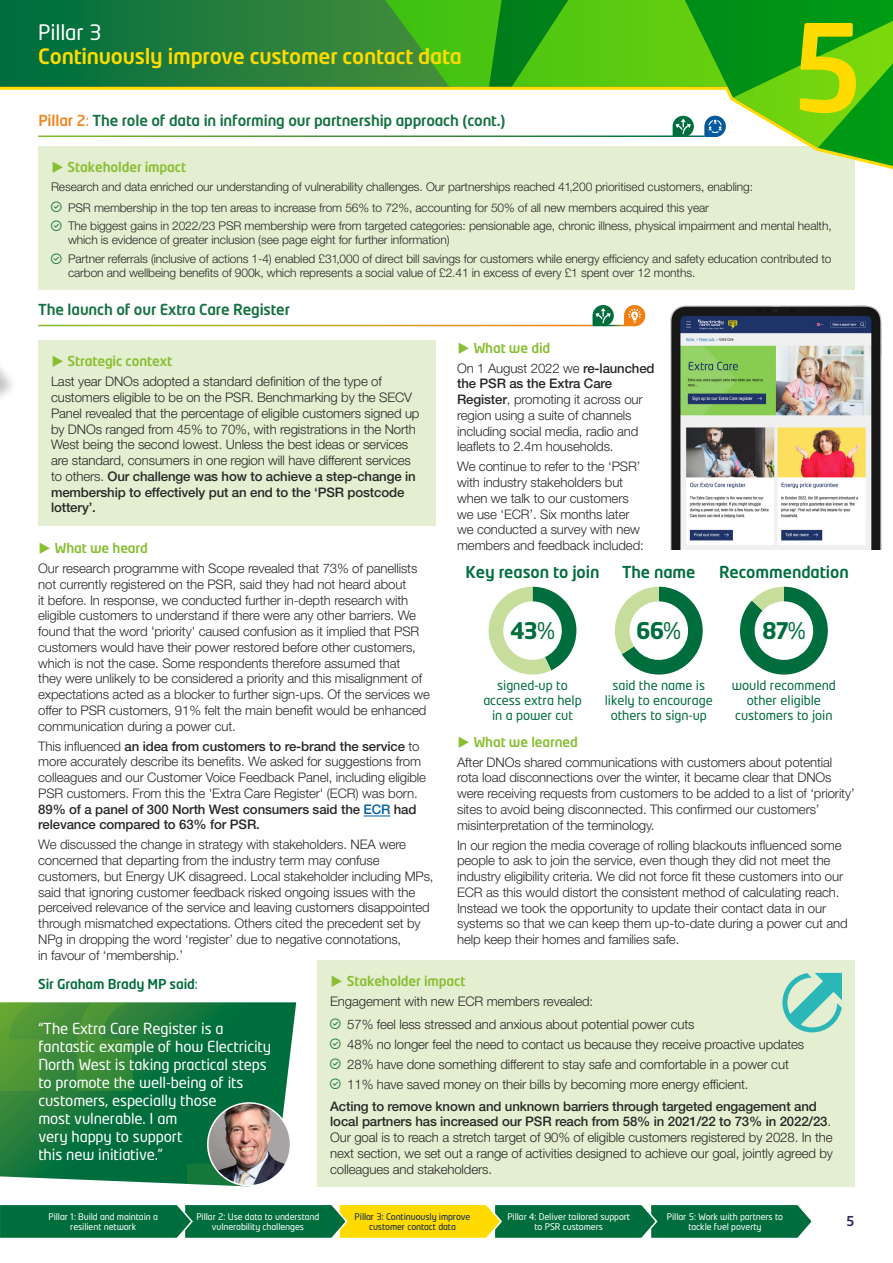
<style>
.page{position:relative;width:893px;height:1263px;background:#fff}
.page>*{position:absolute;margin:0;border:0;box-sizing:border-box;transform-origin:0 0}
.t1{font:500 120px "Neo Tech";color:#ffdb00}
.t2{font:700 22.65px "Neo Tech";color:#006d3d}
.t3{font:500 21px "Neo Tech";letter-spacing:-.01em;color:#ffdb00}
.t4{font:21px "Neo Tech";letter-spacing:-.01em;color:#fff}
.t5{font:500 16.2px "Neo Tech";letter-spacing:-.005em;color:#006d3d}
.t6{font:15px/18px "Neo Tech";letter-spacing:-.01em;color:#fff}
.t7{font:500 15px "Neo Tech";letter-spacing:-.01em;color:#157243}
.t8{font:500 13.5px "Neo Tech";letter-spacing:-.01em;color:#89be33}
.t9{font:500 13.5px "Neo Tech";letter-spacing:-.01em;color:#006d3d}
.t10{font:500 13.5px "Neo Tech";color:#29235c}
.t11{font:300 13.2px/15.8px "Helvetica Neue LT Std";letter-spacing:-.01em;color:#282827}
.t12{font:12.9px/15.5px "Neo Tech";letter-spacing:-.005em;color:#006d3d;text-align:center}
.t13{font:300 12px/14.2px "Helvetica Neue LT Std";letter-spacing:-.01em;color:#282827}
.t14{font:9px/10.5px "Neo Tech";letter-spacing:-.01em;color:#fff;text-align:center}
.t15{font:9px/10.5px "Neo Tech";letter-spacing:-.01em;color:#0b2559;text-align:center}
.s1{color:#f18622}
.s2{font-weight:400;color:#f18622}
.s3{font-family:"iconmonstr iconic font";font-weight:400;font-size:10.5px;color:#157243}
.s4{font-weight:500}
.s5{font-weight:500;color:#0060a5}
.s6{font-weight:400}
</style>
<div class="page">
<div style="left:38px;top:146px;width:817px;height:144px;background:#e4eed0"></div>
<img style="left:671px;top:306px;width:211px;height:243px">
<div style="left:38px;top:340px;width:398px;height:185px;background:#e4eed0"></div>
<div style="left:0;top:236px;width:18px;height:192px;background:#000;opacity:.24"></div>
<svg style="left:0;top:1205px;width:812px;height:33px;background:#388638"></svg>
<svg style="left:3px;top:0;width:890px;height:170px"></svg>
<svg style="left:0;top:0;width:3px;height:90px"></svg>
<hr style="left:38px;top:136px;width:642px;height:1px;background:#fff">
<svg style="left:350px;top:0;width:543px;height:166px"></svg>
<svg style="left:363px;top:816px;width:27px;height:1px"></svg>
<div style="left:317px;top:960px;width:538px;height:226px;background:#e4eed0"></div>
<svg style="left:488px;top:587px;width:88px;height:88px"></svg>
<svg style="left:740px;top:587px;width:88px;height:87px"></svg>
<svg style="left:614px;top:587px;width:89px;height:87px"></svg>
<svg style="left:0;top:1002px;width:296px;height:182px;background:#177947"></svg>
<svg style="left:0;top:1002px;width:133px;height:89px;background:#459038"></svg>
<svg style="left:187px;top:1163px;width:109px;height:23px"></svg>
<img style="left:208px;top:1103px;width:83px;height:83px;border-radius:41px">
<div style="left:207px;top:1102px;width:84px;height:84px;border:2px solid #fff;border-radius:50%"></div>
<svg style="left:782px;top:973px;width:60px;height:59px"></svg>
<div style="left:0;top:160px;width:8px;height:15px;background:#fff"></div>
<svg style="left:592px;top:305px;width:53px;height:21px"></svg>
<svg style="left:53px;top:162px;width:10px;height:8px"></svg>
<h3 class="t4" style="left:38px;top:22px;width:65px">Pillar 3</h3>
<h3 class="t3" style="left:38px;top:48px;width:425px">Continuously improve customer contact data</h3>
<p class="t7" style="left:38px;top:114px;width:469px"><span class="s1">Pillar 2</span><span class="s2">:</span> The role of data in informing our partnership approach (cont.)</p>
<h1 class="t1" style="left:790px;top:19px;width:77px">5</h1>
<p class="t8" style="left:68px;top:162px;width:120px">Stakeholder impact</p>
<p class="t13" style="left:51px;top:176px;width:704px;line-height:20.7px">Research and data enriched our understanding of vulnerability challenges. Our partnerships reached 41,200 prioritised customers, enabling: <span class="s3">÷</span> PSR membership in the top ten areas to increase from 56% to 72%, accounting for 50% of all new members acquired this year</p>
<p class="t13" style="left:68px;top:218px;width:765px;text-indent:-17px"><span class="s3">÷</span> The biggest gains in 2022/23 PSR membership were from targeted categories: pensionable age, chronic illness, physical impairment and mental health, which is evidence of greater inclusion (see page eight for further information)</p>
<p class="t13" style="left:68px;top:251px;width:765px;text-indent:-17px"><span class="s3">÷</span> Partner referrals (inclusive of actions 1-4) enabled £31,000 of direct bill savings for customers while energy efficiency and safety education contributed to carbon and wellbeing benefits of 900k, which represents a social value of £2.41 in excess of every £1 spent over 12 months.</p>
<p class="t7" style="left:38px;top:303px;width:253px">The launch of our Extra Care Register</p>
<p class="t8" style="left:68px;top:356px;width:106px">Strategic context</p>
<p class="t11" style="left:51px;top:373px;width:370px">Last year DNOs adopted a standard definition of the type of customers eligible to be on the PSR. Benchmarking by the SECV Panel revealed that the percentage of eligible customers signed up by DNOs ranged from 45% to 70%, with registrations in the North West being the second lowest. Unless the best ideas or services are standard, consumers in one region will have different services to others. <span class="s4">Our challenge was how to achieve a step-change in membership to effectively put an end to the ‘PSR postcode lottery’.</span></p>
<p class="t8" style="left:55px;top:543px;width:95px">What we heard</p>
<p class="t11" style="left:38px;top:560px;width:393px">Our research programme with Scope revealed that 73% of panellists not currently registered on the PSR, said they had not heard about<br>it before. In response, we conducted further in-depth research with eligible customers to understand if there were any other barriers. We found that the word 'priority' caused confusion as it implied that PSR customers would have their power restored before other customers, which is not the case. Some respondents therefore assumed that<br>they were unlikely to be considered a priority and this misalignment of expectations acted as a blocker to further sign-ups. Of the services we offer to PSR customers, 91% felt the main benefit would be enhanced communication during a power cut.</p>
<p class="t11" style="left:38px;top:738px;width:389px">This influenced <span class="s4">an idea from customers to re-brand the service</span> to more accurately describe its benefits. We asked for suggestions from colleagues and our Customer Voice Feedback Panel, including eligible PSR customers. From this the 'Extra Care Register' (ECR) was born.<br><span class="s4">89% of a panel of 300 North West consumers said the</span> <span class="s5">ECR</span> <span class="s4">had relevance compared to 63% for PSR.</span></p>
<p class="t11" style="left:38px;top:836px;width:397px">We discussed the change in strategy with stakeholders. NEA were concerned that departing from the industry term may confuse customers, but Energy UK disagreed. Local stakeholder including MPs, said that ignoring customer feedback risked ongoing issues with the perceived relevance of the service and leaving customers disappointed through mismatched expectations. Others cited the precedent set by NPg in dropping the word ‘register’ due to negative connotations,<br>in favour of ‘membership.’</p>
<p class="t8" style="left:474px;top:342px;width:78px">What we did</p>
<p class="t11" style="left:457px;top:360px;width:199px">On 1 August 2022 we <span class="s4">re-launched the PSR as the Extra Care<br>Register</span>, promoting it across our region using a suite of channels including social media, radio and leaflets to 2.4m households.</p>
<p class="t11" style="left:457px;top:459px;width:188px">We continue to refer to the ‘PSR’ with industry stakeholders but when we talk to our customers we use ‘ECR’. Six months later we conducted a survey with new members and feedback included:</p>
<p class="t5" style="left:466px;top:565px;width:135px">Key reason to join</p>
<p class="t5" style="left:622px;top:565px;width:75px">The name</p>
<p class="t5" style="left:719px;top:565px;width:131px">Recommendation</p>
<h2 class="t2" style="left:510px;top:621px;width:46px">43<span class="s6">%</span></h2>
<h2 class="t2" style="left:636px;top:621px;width:46px">66<span class="s6">%</span></h2>
<h2 class="t2" style="left:762px;top:621px;width:45px">87<span class="s6">%</span></h2>
<p class="t12" style="left:483px;top:678px;width:100px">signed-up to access extra help in a power cut</p>
<p class="t12" style="left:605px;top:678px;width:109px">said the name is likely to encourage others to sign-up</p>
<p class="t12" style="left:732px;top:678px;width:106px">would recommend other eligible customers to join</p>
<p class="t8" style="left:474px;top:736px;width:106px">What we learned</p>
<p class="t11" style="left:457px;top:754px;width:399px">After DNOs shared communications with customers about potential rota load disconnections over the winter, it became clear that DNOs were receiving requests from customers to be added to a list of ‘priority’ sites to avoid being disconnected. This confirmed our customers’ misinterpretation of the terminology.</p>
<p class="t11" style="left:457px;top:837px;width:392px">In our region the media coverage of rolling blackouts influenced some people to ask to join the service, even though they did not meet the industry eligibility criteria. We did not force fit these customers into our ECR as this would distort the consistent method of calculating reach.<br>Instead we took the opportunity to update their contact data in our systems so that we can keep them up-to-date during a power cut and help keep their homes and families safe.</p>
<p class="t9" style="left:38px;top:978px;width:161px">Sir Graham Brady MP said<span class="s6">:</span></p>
<p class="t6" style="left:38px;top:1020px;width:234px">“The Extra Care Register is a fantastic example of how Electricity<br>North West is taking practical steps to promote the well-being of its customers, especially those<br>most vulnerable. I am<br>very happy to support<br>this new initiative.”</p>
<p class="t8" style="left:347px;top:976px;width:120px">Stakeholder impact</p>
<p class="t11" style="left:330px;top:990px;width:366px;line-height:22.2px">Engagement with new ECR members revealed:<br><span class="s3">÷</span> 57% feel less stressed and anxious about potential power cuts</p>
<p class="t11" style="left:330px;top:1033px;width:475px;line-height:20px"><span class="s3">÷</span> 48% no longer feel the need to contact us because they receive proactive updates <span class="s3">÷</span> 28% have done something different to stay safe and comfortable in a power cut<br><span class="s3">÷</span> 11% have saved money on their bills by becoming more energy efficient.</p>
<p class="t11" style="left:330px;top:1098px;width:504px"><span class="s4">Acting to remove known and unknown barriers through targeted engagement and local partners has increased our PSR reach from 58% in 2021/22 to 73% in 2022/23</span>.<br>Our goal is to reach a stretch target of 90% of eligible customers registered by 2028. In the next section, we set out a range of activities designed to achieve our goal, jointly agreed by colleagues and stakeholders.</p>
<p class="t14" style="left:48px;top:1211px;width:111px">Pillar 1: Build and maintain a resilient network</p>
<p class="t14" style="left:196px;top:1211px;width:125px">Pillar 2: Use data to understand vulnerability challenges</p>
<p class="t15" style="left:355px;top:1211px;width:117px">Pillar 3: Continuously improve customer contact data</p>
<p class="t14" style="left:507px;top:1211px;width:124px">Pillar 4: Deliver tailored support to PSR customers</p>
<p class="t14" style="left:667px;top:1211px;width:118px">Pillar 5: Work with partners to tackle fuel poverty</p>
<p class="t10" style="left:846px;top:1216px;width:10px">5</p>
</div>
